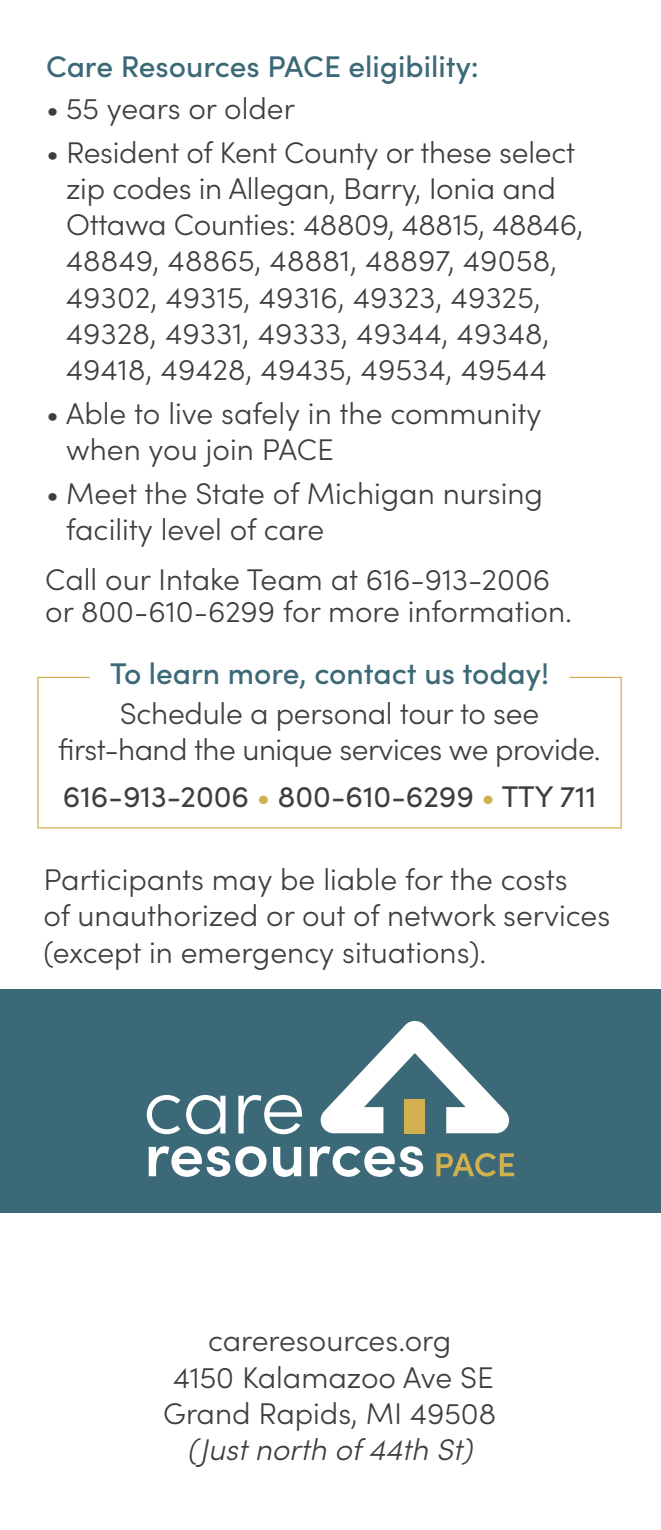
<style>
.page{position:relative;width:661px;height:1530px;background:#fff}
.page>*{position:absolute;margin:0;border:0;box-sizing:border-box;transform-origin:0 0}
.bullets{font:300 30px/36.2px "Sofia Pro";color:#3e3e3f}
.body_copy{font:300 30px/36.2px "Sofia Pro";color:#3e3e3f}
.body_copy-2{font:300 30px/36.2px "Sofia Pro";letter-spacing:-.02em;color:#3e3e3f;text-align:center}
.headers{font:500 30px "Sofia Pro";color:#3c6977}
.body_copy-3{font:30px "Sofia Pro";color:#3e3e3f}
.s1{color:#d2af4f}
.s2{font-style:italic}
</style>
<div class="page">
<div style="left:0;top:990px;width:661px;height:223px;background:#3c6977"></div>
<svg style="left:147px;top:1095px;width:33px;height:39px"></svg>
<svg style="left:186px;top:1095px;width:39px;height:39px"></svg>
<svg style="left:238px;top:1095px;width:64px;height:39px"></svg>
<svg style="left:149px;top:1146px;width:117px;height:31px"></svg>
<svg style="left:273px;top:1147px;width:28px;height:30px"></svg>
<svg style="left:310px;top:1146px;width:113px;height:31px"></svg>
<svg style="left:436px;top:1153px;width:78px;height:24px"></svg>
<svg style="left:320px;top:1021px;width:190px;height:112px"></svg>
<div style="left:404px;top:1099px;width:21px;height:34px;background:#d2af4f"></div>
<svg style="left:37px;top:676px;width:585px;height:153px"></svg>
<p class="headers" style="left:46px;top:44px;width:434px">Care Resources PACE eligibility:</p>
<p class="bullets" style="left:46px;top:88px;width:250px">• 55 years or older</p>
<p class="bullets" style="left:66px;top:132px;width:519px;text-indent:-20px">• Resident of Kent County or these select zip codes in Allegan, Barry, Ionia and Ottawa Counties: 48809, 48815, 48846, 48849, 48865, 48881, 48897, 49058, 49302, 49315, 49316, 49323, 49325, 49328, 49331, 49333, 49344, 49348, 49418, 49428, 49435, 49534, 49544</p>
<p class="bullets" style="left:66px;top:394px;width:477px;text-indent:-20px">• Able to live safely in the community when you join PACE</p>
<p class="bullets" style="left:66px;top:474px;width:478px;text-indent:-20px">• Meet the State of Michigan nursing facility level of care</p>
<p class="body_copy" style="left:45px;top:561px;width:528px;line-height:32.5px">Call our Intake Team at 616-913-2006 or 800-610-6299 for more information.</p>
<p class="headers" style="left:110px;top:651px;width:440px">To learn more, contact us today!</p>
<p class="body_copy-2" style="left:58px;top:693px;width:544px">Schedule a personal tour to see first-hand the unique services we provide.</p>
<p class="body_copy-3" style="left:63px;top:775px;width:535px">616-913-2006 <span class="s1">•</span> 800-610-6299 <span class="s1">•</span> TTY 711</p>
<p class="body_copy" style="left:44px;top:860px;width:568px">Participants may be liable for the costs<br>of unauthorized or out of network services (except in emergency situations).</p>
<p class="body_copy" style="left:163px;top:1321px;width:334px;text-align:center">careresources.org<br>4150 Kalamazoo Ave SE<br>Grand Rapids, MI 49508 <span class="s2">(Just north of 44th St)</span></p>
</div>
